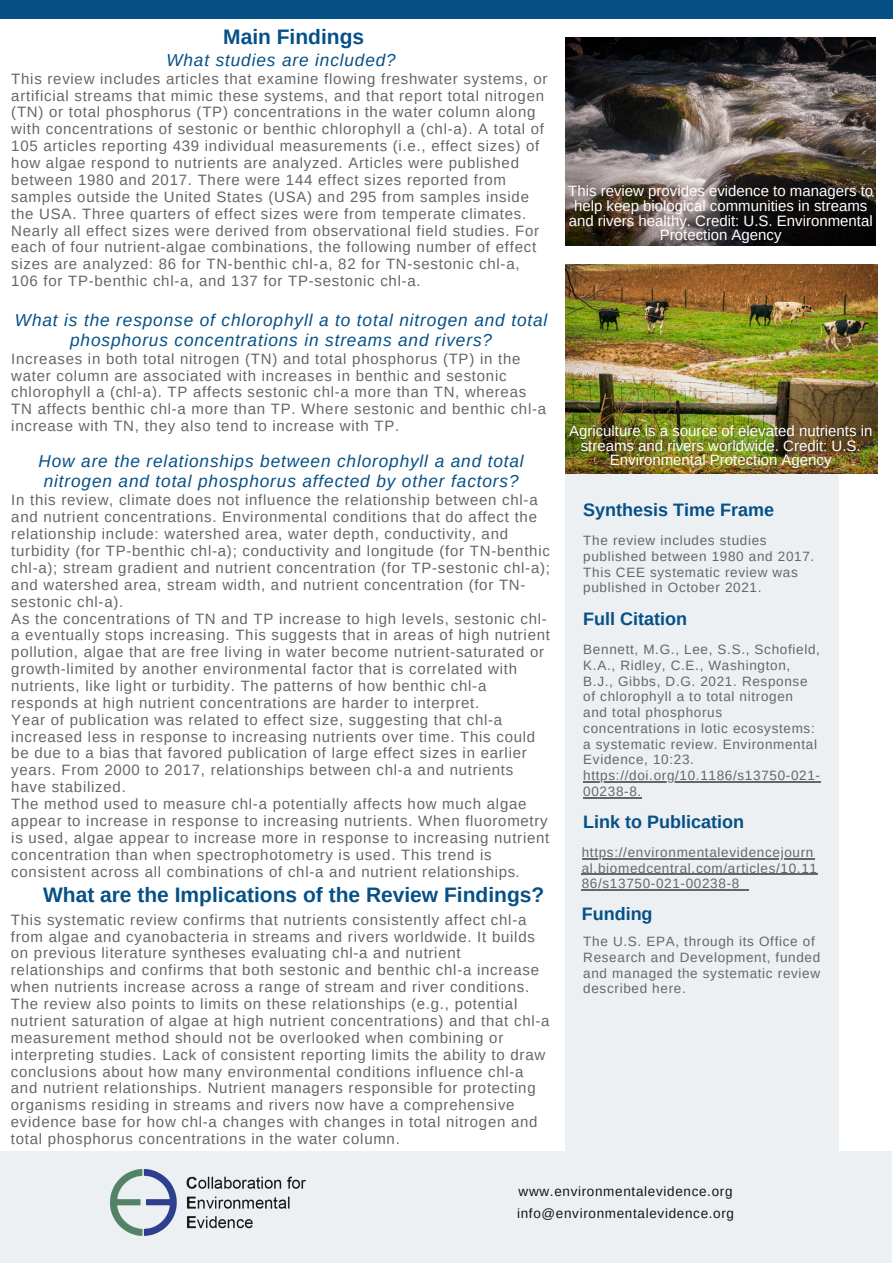
<style>
.page{position:relative;width:893px;height:1264px;background:#fff}
.page>*{position:absolute;margin:0;border:0;box-sizing:border-box;transform-origin:0 0}
.t1{font:700 21px "Arimo";color:#055087}
.t2{font:700 18px "Arimo";color:#055087}
.t3{font:italic 17.25px/20.2px "Arimo";letter-spacing:.05em;color:#055087;text-align:center}
.t4{font:15px/16.8px "Arimo";letter-spacing:.05em;color:#666}
.t5{font:15px/14.5px "Arimo";color:#fff;text-align:center}
.t6{font:13.5px/15.8px "Arimo";letter-spacing:.05em;color:#666}
.t7{font:13.5px/21.3px "Arimo";letter-spacing:.05em;color:#000}
.s1{font-style:italic}
</style>
<div class="page">
<div style="left:565px;top:377px;width:273px;height:773px;background:#ecf0f2"></div>
<div style="left:0;top:0;width:892px;height:19px;background:#055087"></div>
<div style="left:0;top:1150px;width:891px;height:112px;background:#ecf0f2"></div>
<img style="left:565px;top:38px;width:310px;height:208px">
<img style="left:565px;top:265px;width:312px;height:209px">
<hr style="left:583px;top:781px;width:237px;height:1px;background:#666">
<hr style="left:583px;top:797px;width:59px;height:1px;background:#666">
<hr style="left:581px;top:858px;width:233px;height:1px;background:#666">
<hr style="left:581px;top:873px;width:236px;height:1px;background:#666">
<hr style="left:581px;top:889px;width:159px;height:1px;background:#666">
<h1 class="t1" style="left:223px;top:25px;width:142px">Main Findings</h1>
<p class="t3" style="left:166px;top:50px;width:231px">What studies are included?</p>
<p class="t4" style="left:11px;top:70px;width:538px">This review includes articles that examine flowing freshwater systems, or artificial streams that mimic these systems, and that report total nitrogen (TN) or total phosphorus (TP) concentrations in the water column along with concentrations of sestonic or benthic chlorophyll a (chl-a). A total of 105 articles reporting 439 individual measurements (i.e., effect sizes) of how algae respond to nutrients are analyzed. Articles were published between 1980 and 2017. There were 144 effect sizes reported from samples outside the United States (USA) and 295 from samples inside the USA. Three quarters of effect sizes were from temperate climates.<br>Nearly all effect sizes were derived from observational field studies. For each of four nutrient-algae combinations, the following number of effect sizes are analyzed: 86 for TN-benthic chl-a, 82 for TN-sestonic chl-a, 106 for TP-benthic chl-a, and 137 for TP-sestonic chl-a.</p>
<p class="t3" style="left:15px;top:309px;width:534px">What is the response of chlorophyll a to total nitrogen and total phosphorus concentrations in streams and rivers?</p>
<p class="t4" style="left:11px;top:350px;width:536px">Increases in both total nitrogen (TN) and total phosphorus (TP) in the water column are associated with increases in benthic and sestonic chlorophyll a (chl-a). TP affects sestonic chl-a more than TN, whereas TN affects benthic chl-a more than TP. Where sestonic and benthic chl-a increase with TN, they also tend to increase with TP.</p>
<p class="t3" style="left:38px;top:451px;width:487px">How are the relationships between chlorophyll a and total nitrogen and total phosphorus affected by other factors?</p>
<p class="t4" style="left:11px;top:492px;width:540px">In this review, climate does not influence the relationship between chl-a and nutrient concentrations. Environmental conditions that do affect the relationship include: watershed area, water depth, conductivity, and turbidity (for TP-benthic chl-a); conductivity and longitude (for TN-benthic chl-a); stream gradient and nutrient concentration (for TP-sestonic chl-a); and watershed area, stream width, and nutrient concentration (for TN&shy;sestonic chl-a).<br>As the concentrations of TN and TP increase to high levels, sestonic chl&shy;a eventually stops increasing. This suggests that in areas of high nutrient pollution, algae that are free living in water become nutrient-saturated or growth-limited by another environmental factor that is correlated with nutrients, like light or turbidity. The patterns of how benthic chl-a responds at high nutrient concentrations are harder to interpret.<br>Year of publication was related to effect size, suggesting that chl-a increased less in response to increasing nutrients over time. This could be due to a bias that favored publication of large effect sizes in earlier years. From 2000 to 2017, relationships between chl-a and nutrients have stabilized.<br>The method used to measure chl-a potentially affects how much algae appear to increase in response to increasing nutrients. When fluorometry is used, algae appear to increase more in response to increasing nutrient concentration than when spectrophotometry is used. This trend is consistent across all combinations of chl-a and nutrient relationships<span class="s1">.</span></p>
<h1 class="t1" style="left:43px;top:883px;width:503px">What are the Implications of the Review Findings?</h1>
<p class="t4" style="left:11px;top:911px;width:540px">This systematic review confirms that nutrients consistently affect chl-a from algae and cyanobacteria in streams and rivers worldwide. It builds on previous literature syntheses evaluating chl-a and nutrient relationships and confirms that both sestonic and benthic chl-a increase when nutrients increase across a range of stream and river conditions.<br>The review also points to limits on these relationships (e.g., potential nutrient saturation of algae at high nutrient concentrations) and that chl-a measurement method should not be overlooked when combining or interpreting studies. Lack of consistent reporting limits the ability to draw conclusions about how many environmental conditions influence chl-a and nutrient relationships. Nutrient managers responsible for protecting organisms residing in streams and rivers now have a comprehensive evidence base for how chl-a changes with changes in total nitrogen and total phosphorus concentrations in the water column.</p>
<p class="t5" style="left:568px;top:184px;width:306px">This review provides evidence to managers to help keep biological communities in streams and rivers healthy. Credit: U.S. Environmental Protection Agency</p>
<p class="t5" style="left:569px;top:424px;width:305px">Agriculture is a source of elevated nutrients in streams and rivers worldwide. Credit: U.S.<br>Environmental Protection Agency</p>
<p class="t2" style="left:583px;top:499px;width:192px">Synthesis Time Frame</p>
<p class="t6" style="left:583px;top:532px;width:232px">The review includes studies published between 1980 and 2017.<br>This CEE systematic review was published in October 2021.</p>
<p class="t2" style="left:583px;top:608px;width:105px">Full Citation</p>
<p class="t6" style="left:583px;top:641px;width:238px">Bennett, M.G., Lee, S.S., Schofield,<br>K.A., Ridley, C.E., Washington,<br>B.J., Gibbs, D.G. 2021. Response of chlorophyll a to total nitrogen and total phosphorus concentrations in lotic ecosystems: a systematic review. Environmental<br>Evidence, 10:23. https://doi.org/10.1186/s13750-021-<br>00238-8.</p>
<p class="t2" style="left:583px;top:812px;width:162px">Link to Publication</p>
<p class="t6" style="left:581px;top:844px;width:237px">https://environmentalevidencejourn al.biomedcentral.com/articles/10.11<br>86/s13750-021-00238-8</p>
<p class="t2" style="left:581px;top:904px;width:72px">Funding</p>
<p class="t6" style="left:583px;top:933px;width:238px">The U.S. EPA, through its Office of<br>Research and Development, funded and managed the systematic review described here.</p>
<p class="t7" style="left:517px;top:1180px;width:218px">www.environmentalevidence.org info@environmentalevidence.org</p>
</div>
